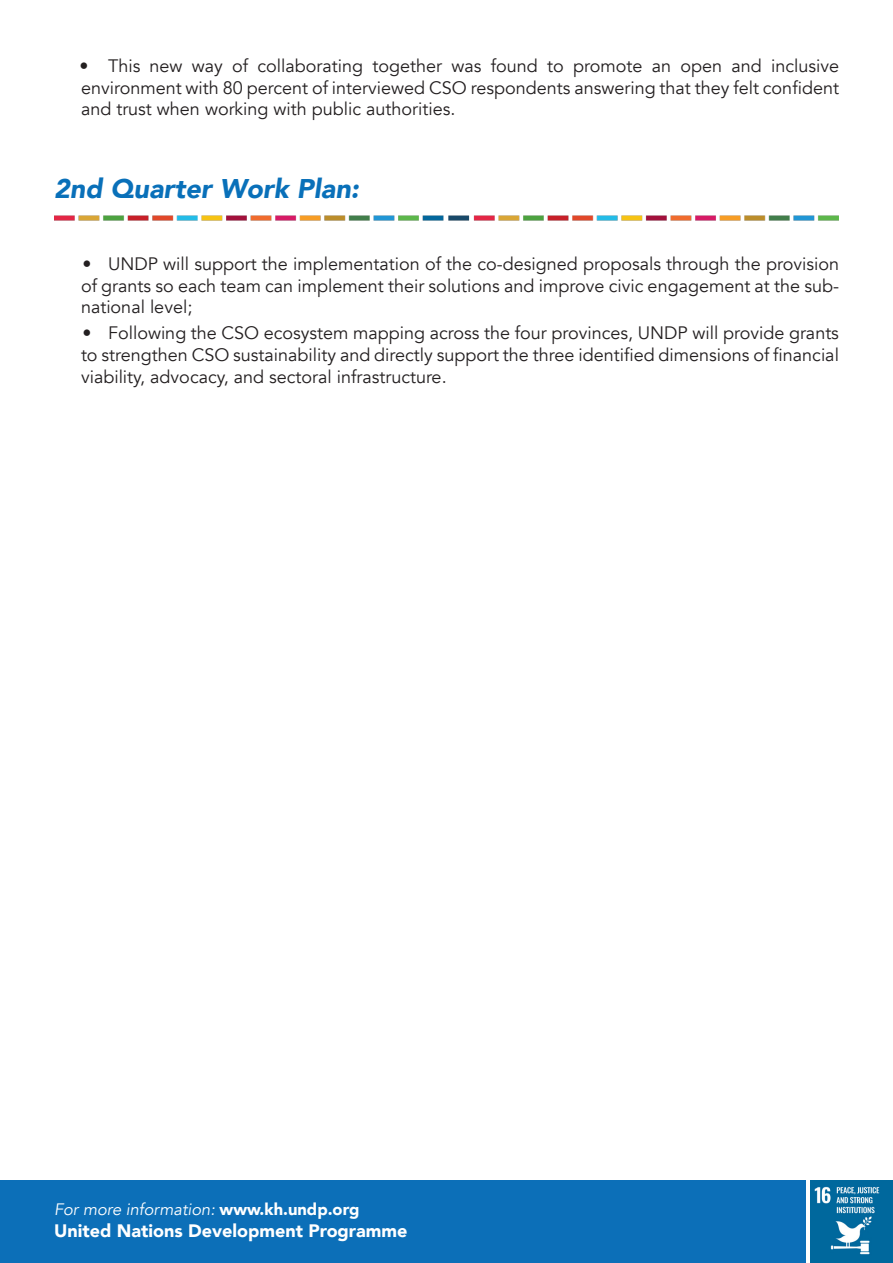
<style>
.page{position:relative;width:893px;height:1263px;background:#fff}
.page>*{position:absolute;margin:0;border:0;box-sizing:border-box;transform-origin:0 0}
.t1{font:italic 900 27px "Avenir";color:#0970b9}
.t2{font:18px/21.6px "Avenir";color:#231f20;text-align:justify}
.t3{font:900 18px "Avenir";color:#fff}
.t4{font:italic 16.5px "Avenir";color:#fff}
.s1{font-weight:900;font-style:normal}
</style>
<div class="page">
<img style="left:54px;top:215px;width:785px;height:6px">
<div style="left:0;top:1180px;width:805px;height:83px;background:#0c6fb8"></div>
<img style="left:810px;top:1180px;width:83px;height:83px">
<p class="t2" style="left:80px;top:55px;width:761px">• This new way of collaborating together was found to promote an open and inclusive environment with 80 percent of interviewed CSO respondents answering that they felt confident and trust when working with public authorities.</p>
<p class="t1" style="left:54px;top:167px;width:306px">2nd Quarter Work Plan:</p>
<p class="t2" style="left:81px;top:253px;width:760px">• UNDP will support the implementation of the co-designed proposals through the provision of grants so each team can implement their solutions and improve civic engagement at the sub&shy;national level;</p>
<p class="t2" style="left:81px;top:323px;width:759px">• Following the CSO ecosystem mapping across the four provinces, UNDP will provide grants to strengthen CSO sustainability and directly support the three identified dimensions of financial viability, advocacy, and sectoral infrastructure.</p>
<p class="t4" style="left:54px;top:1199px;width:307px">For more information: <span class="s1">www.kh.undp.org</span></p>
<p class="t3" style="left:54px;top:1215px;width:355px">United Nations Development Programme</p>
</div>
